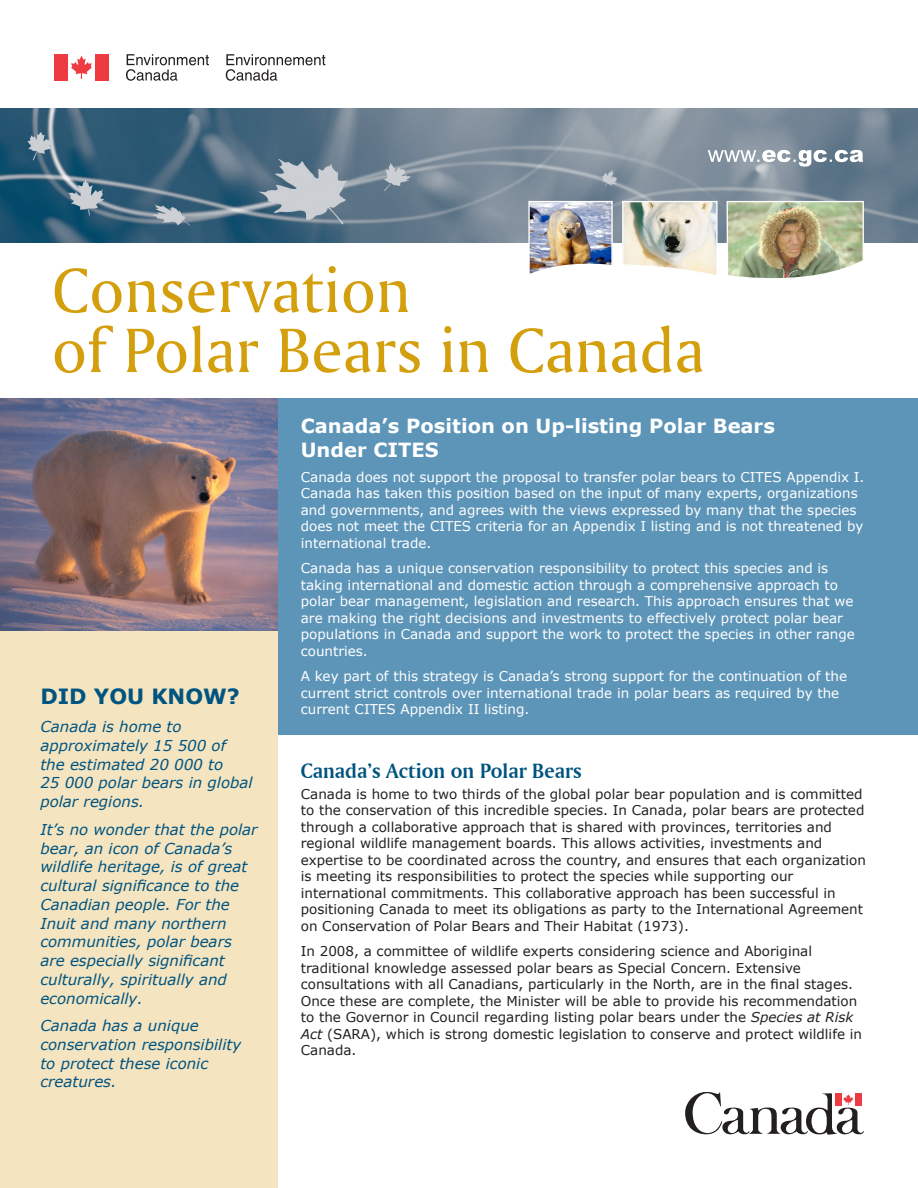
<style>
.page{position:relative;width:918px;height:1188px;background:#fff}
.page>*{position:absolute;margin:0;border:0;box-sizing:border-box;transform-origin:0 0}
.t1{font:66px/60px "Amerigo BT Roman A";color:#d49f0c}
.t2{font:21.75px "Amerigo BT Bold A";color:#005480}
.t3{font:700 21px "Verdana";color:#005480}
.Main_title{font:700 19.5px/23.4px "Verdana";color:#fff}
.Body_text{font:italic 15px/18.8px "Verdana";color:#005480}
.Body_text-2{font:13.5px/16.5px "Verdana";color:#231f20}
.Body_text-3{font:13.5px/16.5px "Verdana";color:#fff}
.s1{font-style:italic}
</style>
<div class="page">
<div style="left:273px;top:398px;width:645px;height:337px;background:#5d95b8"></div>
<div style="left:0;top:606px;width:277px;height:582px;background:#f4e4c0"></div>
<img style="left:0;top:398px;width:277px;height:232px">
<img style="left:0;top:108px;width:918px;height:135px">
<svg style="left:685px;top:1092px;width:179px;height:43px"></svg>
<img style="left:528px;top:200px;width:85px;height:74px">
<img style="left:621px;top:200px;width:97px;height:75px">
<img style="left:726px;top:200px;width:139px;height:79px">
<svg style="left:126px;top:54px;width:83px;height:27px"></svg>
<svg style="left:226px;top:54px;width:99px;height:27px"></svg>
<div style="left:54px;top:54px;width:13px;height:26px;background:#ee3a41"></div>
<div style="left:96px;top:54px;width:13px;height:26px;background:#ee3a41"></div>
<svg style="left:71px;top:56px;width:21px;height:23px"></svg>
<svg style="left:708px;top:150px;width:155px;height:17px"></svg>
<p class="t1" style="left:52px;top:259px;width:654px">Conservation<br>of Polar Bears in Canada</p>
<p class="t3" style="left:40px;top:683px;width:201px">DID YOU KNOW?</p>
<p class="Body_text" style="left:40px;top:717px;width:214px">Canada is home to approximately 15 500 of the estimated 20 000 to<br>25 000 polar bears in global polar regions.</p>
<p class="Body_text" style="left:40px;top:819px;width:219px">It’s no wonder that the polar bear, an icon of Canada’s wildlife heritage, is of great cultural significance to the<br>Canadian people. For the<br>Inuit and many northern communities, polar bears are especially significant culturally, spiritually and economically.</p>
<p class="Body_text" style="left:40px;top:1016px;width:202px">Canada has a unique conservation responsibility to protect these iconic creatures.</p>
<p class="Main_title" style="left:301px;top:414px;width:476px">Canada’s Position on Up-listing Polar Bears<br>Under CITES</p>
<p class="Body_text-3" style="left:301px;top:468px;width:565px">Canada does not support the proposal to transfer polar bears to CITES Appendix I.<br>Canada has taken this position based on the input of many experts, organizations and governments, and agrees with the views expressed by many that the species does not meet the CITES criteria for an Appendix I listing and is not threatened by international trade.</p>
<p class="Body_text-3" style="left:301px;top:560px;width:555px">Canada has a unique conservation responsibility to protect this species and is taking international and domestic action through a comprehensive approach to polar bear management, legislation and research. This approach ensures that we are making the right decisions and investments to effectively protect polar bear populations in Canada and support the work to protect the species in other range countries.</p>
<p class="Body_text-3" style="left:301px;top:668px;width:548px">A key part of this strategy is Canada’s strong support for the continuation of the current strict controls over international trade in polar bears as required by the current CITES Appendix II listing.</p>
<p class="t2" style="left:301px;top:757px;width:282px">Canada’s Action on Polar Bears</p>
<p class="Body_text-2" style="left:301px;top:785px;width:567px">Canada is home to two thirds of the global polar bear population and is committed to the conservation of this incredible species. In Canada, polar bears are protected through a collaborative approach that is shared with provinces, territories and regional wildlife management boards. This allows activities, investments and expertise to be coordinated across the country, and ensures that each organization is meeting its responsibilities to protect the species while supporting our international commitments. This collaborative approach has been successful in positioning Canada to meet its obligations as party to the International Agreement on Conservation of Polar Bears and Their Habitat (1973).</p>
<p class="Body_text-2" style="left:301px;top:943px;width:563px">In 2008, a committee of wildlife experts considering science and Aboriginal traditional knowledge assessed polar bears as Special Concern. Extensive consultations with all Canadians, particularly in the North, are in the final stages.<br>Once these are complete, the Minister will be able to provide his recommendation to the Governor in Council regarding listing polar bears under the <span class="s1">Species at Risk Act</span> (SARA), which is strong domestic legislation to conserve and protect wildlife in Canada.</p>
</div>
